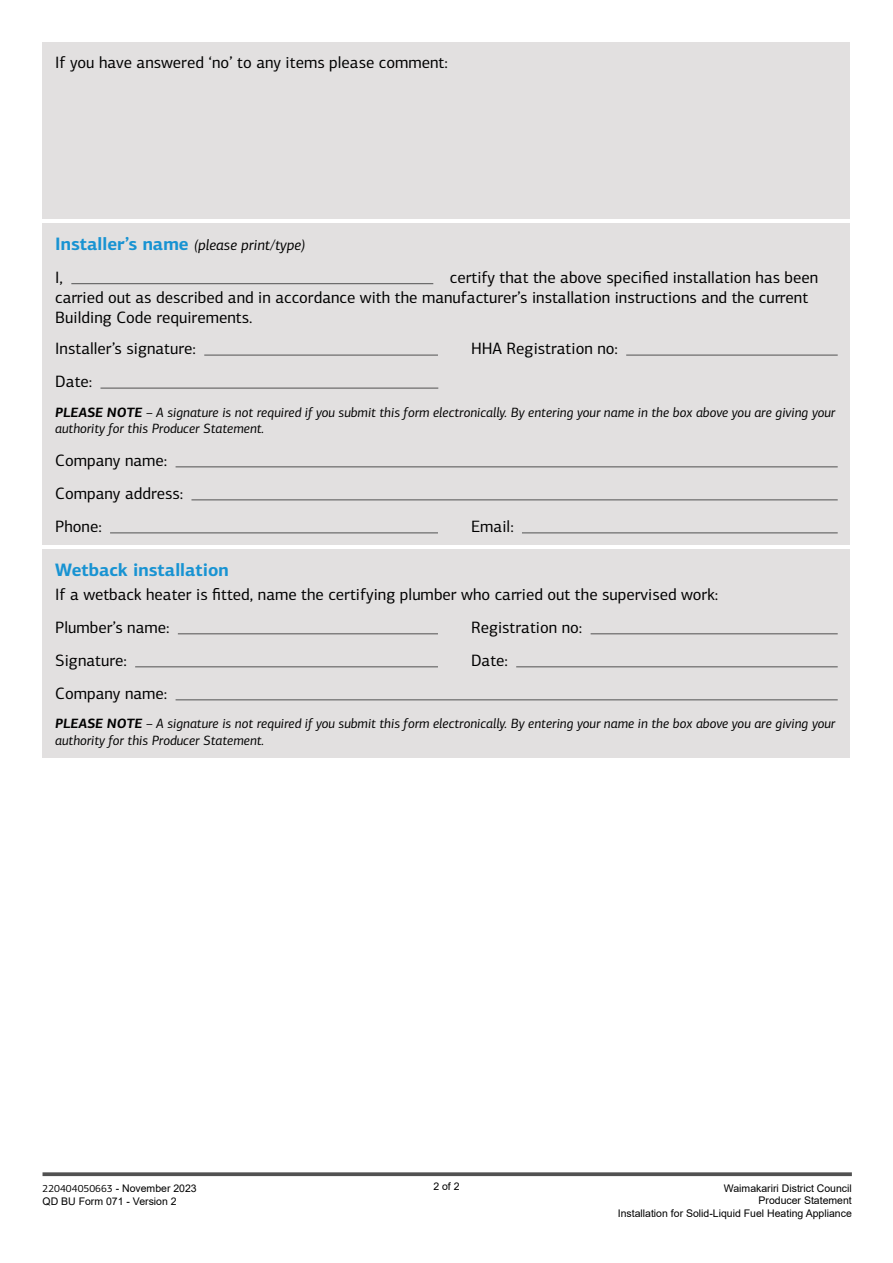
<style>
.page{position:relative;width:893px;height:1263px;background:#fff}
.page>*{position:absolute;margin:0;border:0;box-sizing:border-box;transform-origin:0 0}
.t1{font:700 18px "PF Centro Sans Pro";color:#1893d2}
.t2{font:16.5px/33px "PF Centro Sans Pro";color:#000}
.t3{font:italic 15px "PF Centro Sans Pro";color:#000}
.t4{font:italic 13.5px/16.5px "PF Centro Sans Pro";color:#000}
.t5{font:10.5px/12.6px "Arial";color:#000}
.s1{font-weight:700;font-style:normal;font-size:18px;color:#1893d2}
.s2{font-weight:700}
.s3{font-family:"PF Centro Sans Pro"}
</style>
<div class="page">
<svg style="left:43px;top:1172px;width:809px;height:4px;background:#606060"></svg>
<div style="left:43px;top:43px;width:807px;height:176px;background:#e2e0e0"></div>
<div style="left:43px;top:549px;width:807px;height:209px;background:#e2e0e0"></div>
<hr style="left:178px;top:633px;width:260px;height:1px;background:#515151">
<hr style="left:591px;top:633px;width:247px;height:1px;background:#515151">
<hr style="left:135px;top:666px;width:303px;height:1px;background:#515151">
<hr style="left:516px;top:666px;width:322px;height:1px;background:#515151">
<hr style="left:176px;top:699px;width:662px;height:1px;background:#515151">
<div style="left:43px;top:224px;width:807px;height:321px;background:#e2e0e0"></div>
<hr style="left:71px;top:283px;width:362px;height:1px;background:#515151">
<hr style="left:204px;top:355px;width:234px;height:1px;background:#515151">
<hr style="left:626px;top:355px;width:212px;height:1px;background:#515151">
<hr style="left:100px;top:388px;width:338px;height:1px;background:#515151">
<hr style="left:176px;top:466px;width:662px;height:1px;background:#515151">
<hr style="left:191px;top:499px;width:647px;height:1px;background:#515151">
<hr style="left:110px;top:532px;width:328px;height:1px;background:#515151">
<hr style="left:522px;top:532px;width:316px;height:1px;background:#515151">
<p class="t2" style="left:55px;top:46px;width:394px">If you have answered ‘no’ to any items please comment:</p>
<p class="t3" style="left:55px;top:236px;width:252px"><span class="s1">Installer’s name</span> (please print/type)</p>
<p class="t2" style="left:55px;top:261px;width:9px">I,</p>
<p class="t2" style="left:55px;top:267px;width:765px;line-height:20.2px;text-indent:394px">certify that the above specified installation has been carried out as described and in accordance with the manufacturer’s installation instructions and the current<br>Building Code requirements.</p>
<p class="t2" style="left:55px;top:332px;width:142px">Installer’s signature:</p>
<p class="t2" style="left:471px;top:332px;width:148px">HHA Registration no:</p>
<p class="t2" style="left:55px;top:365px;width:38px">Date:</p>
<p class="t4" style="left:55px;top:404px;width:781px"><span class="s2">PLEASE NOTE</span> – A signature is not required if you submit this form electronically. By entering your name in the box above you are giving your authority for this Producer Statement.</p>
<p class="t2" style="left:55px;top:444px;width:129px">Company name:<br>Company address:<br>Phone:</p>
<p class="t2" style="left:471px;top:510px;width:44px">Email:</p>
<p class="t1" style="left:55px;top:558px;width:175px">Wetback installation</p>
<p class="t2" style="left:55px;top:578px;width:664px">If a wetback heater is fitted, name the certifying plumber who carried out the supervised work:<br>Plumber’s name:</p>
<p class="t2" style="left:471px;top:611px;width:113px">Registration no:</p>
<p class="t2" style="left:55px;top:644px;width:73px">Signature:</p>
<p class="t2" style="left:471px;top:644px;width:38px">Date:</p>
<p class="t2" style="left:55px;top:677px;width:114px">Company name:</p>
<p class="t4" style="left:55px;top:715px;width:781px"><span class="s2">PLEASE NOTE</span> – A signature is not required if you submit this form electronically. By entering your name in the box above you are giving your authority for this Producer Statement.</p>
<p class="t5" style="left:433px;top:1180px;width:28px">2 of 2</p>
<p class="t5" style="left:43px;top:1182px;width:156px"><span class="s3">220404050663</span> - November 2023<br>QD BU Form 071 - Version 2</p>
<p class="t5" style="left:618px;top:1182px;width:236px;text-align:right">Waimakariri District Council<br>Producer Statement<br>Installation for Solid-Liquid Fuel Heating Appliance</p>
</div>
